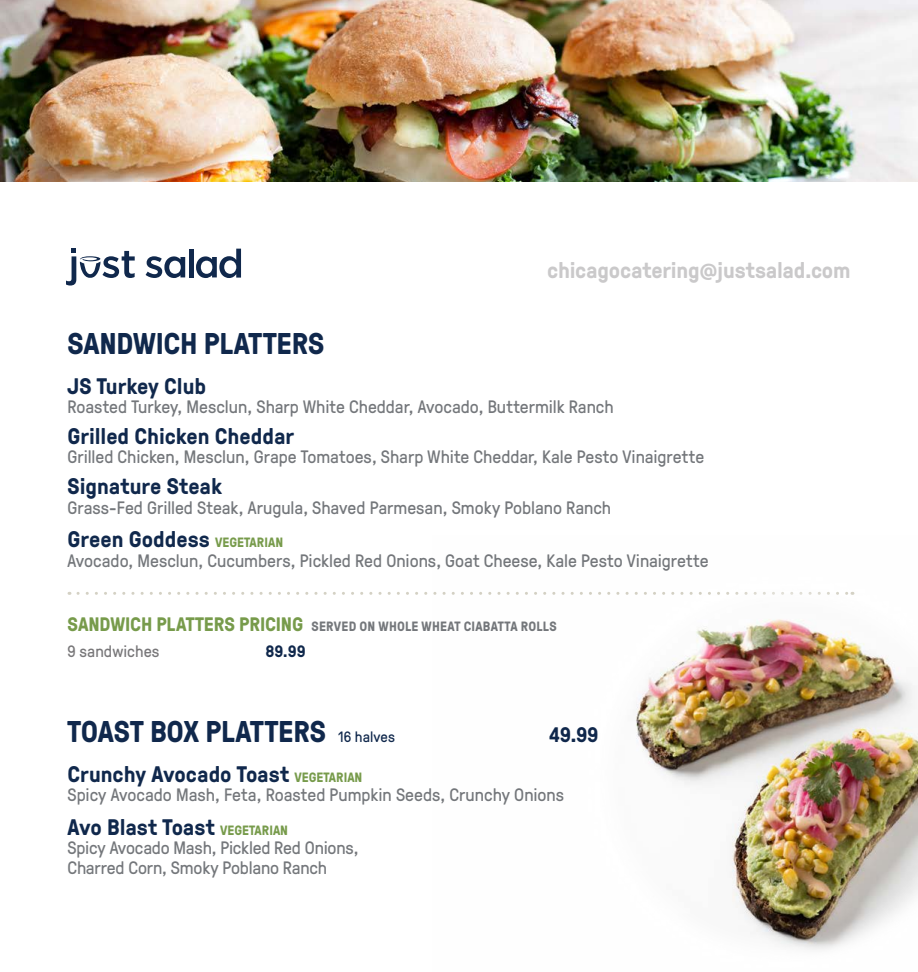
<style>
.page{position:relative;width:918px;height:972px;background:#fff}
.page>*{position:absolute;margin:0;border:0;box-sizing:border-box;transform-origin:0 0}
.t1{font:700 30px "GT Pressura";letter-spacing:-.005em;color:#10284c}
.t2{font:700 22.5px "GT Pressura";color:#10284c}
.t3{font:700 22.5px "GT Pressura";letter-spacing:-.01em;color:#cac9ca}
.t4{font:700 21px "GT Pressura";color:#10284c}
.t5{font:18px/19.5px "GT Pressura";color:#74777b}
.t6{font:16.5px "GT Pressura";letter-spacing:.005em;color:#787779}
.t7{font:700 16.5px "GT Pressura";color:#10284c}
.t8{font:15px "GT Pressura";letter-spacing:.01em;color:#10284c}
.t9{font:700 13.5px "GT Pressura";letter-spacing:.02em;color:#74777b}
.s1{font-size:13.5px;color:#779b4b}
.s2{font-size:19.5px;color:#779b4b}
</style>
<div class="page">
<hr style="left:189px;top:249px;width:4px;height:29px;background:#10284c">
<svg style="left:146px;top:256px;width:39px;height:22px"></svg>
<svg style="left:196px;top:249px;width:45px;height:29px"></svg>
<svg style="left:66px;top:249px;width:69px;height:37px"></svg>
<img style="left:0;top:0;width:918px;height:182px">
<svg style="left:78px;top:592px;width:350px;height:3px"></svg>
<img style="left:433px;top:592px;width:485px;height:358px">
<h1 class="t1" style="left:68px;top:322px;width:259px">SANDWICH PLATTERS</h1>
<p class="t3" style="left:547px;top:254px;width:305px">chicagocatering@justsalad.com</p>
<p class="t2" style="left:68px;top:369px;width:140px">JS Turkey Club</p>
<p class="t5" style="left:68px;top:396px;width:548px">Roasted Turkey, Mesclun, Sharp White Cheddar, Avocado, Buttermilk Ranch</p>
<p class="t2" style="left:68px;top:420px;width:228px">Grilled Chicken Cheddar</p>
<p class="t5" style="left:68px;top:446px;width:638px">Grilled Chicken, Mesclun, Grape Tomatoes, Sharp White Cheddar, Kale Pesto Vinaigrette</p>
<p class="t2" style="left:68px;top:470px;width:156px">Signature Steak</p>
<p class="t5" style="left:68px;top:497px;width:545px">Grass-Fed Grilled Steak, Arugula, Shaved Parmesan, Smoky Poblano Ranch</p>
<p class="t2" style="left:68px;top:523px;width:217px">Green Goddess <span class="s1">VEGETARIAN</span></p>
<p class="t5" style="left:68px;top:550px;width:643px">Avocado, Mesclun, Cucumbers, Pickled Red Onions, Goat Cheese, Kale Pesto Vinaigrette</p>
<p class="t9" style="left:68px;top:616px;width:491px"><span class="s2">SANDWICH PLATTERS PRICING</span> SERVED ON WHOLE WHEAT CIABATTA ROLLS</p>
<p class="t6" style="left:68px;top:640px;width:94px">9 sandwiches</p>
<p class="t7" style="left:265px;top:639px;width:42px">89.99</p>
<h1 class="t1" style="left:68px;top:710px;width:260px">TOAST BOX PLATTERS</h1>
<p class="t8" style="left:338px;top:726px;width:58px">16 halves</p>
<p class="t4" style="left:549px;top:719px;width:51px">49.99</p>
<p class="t2" style="left:68px;top:757px;width:296px">Crunchy Avocado Toast <span class="s1">VEGETARIAN</span></p>
<p class="t5" style="left:68px;top:784px;width:498px">Spicy Avocado Mash, Feta, Roasted Pumpkin Seeds, Crunchy Onions</p>
<p class="t2" style="left:68px;top:811px;width:222px">Avo Blast Toast <span class="s1">VEGETARIAN</span></p>
<p class="t5" style="left:68px;top:837px;width:292px">Spicy Avocado Mash, Pickled Red Onions,<br>Charred Corn, Smoky Poblano Ranch</p>
</div>
